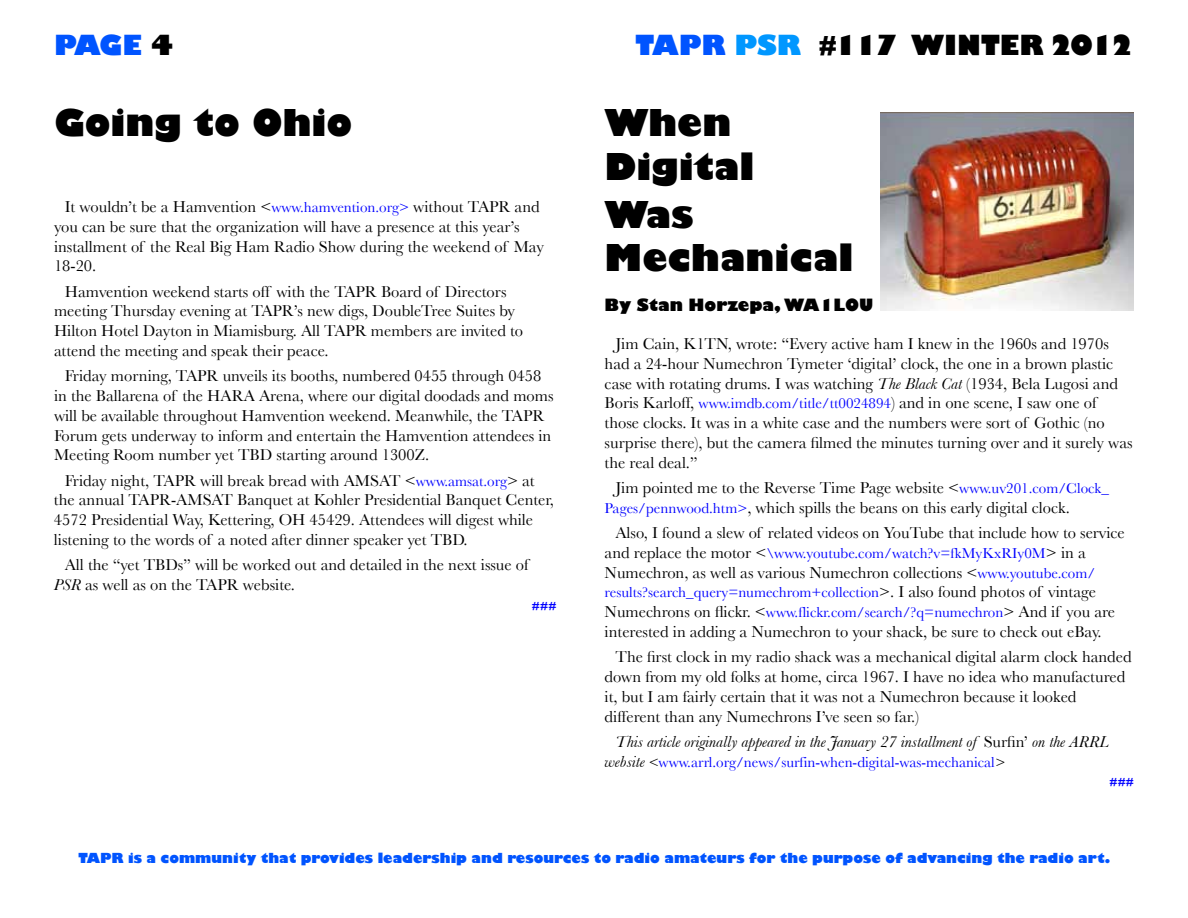
<style>
.page{position:relative;width:1188px;height:918px;background:#fff}
.page>*{position:absolute;margin:0;border:0;box-sizing:border-box;transform-origin:0 0}
.t1{font:800 36px/43.2px "Gill Sans";color:#000}
.t2{font:800 27px "Gill Sans";color:#000}
.t3{font:800 27px "Gill Sans";color:#0054ff}
.t4{font:16.5px/19.8px "Baskerville";color:#000}
.t5{font:italic 16.5px "Baskerville";color:#000}
.t6{font:800 16.5px "Gill Sans";color:#000}
.t7{font:15px/19.8px "Baskerville";color:#00f}
.t8{font:800 13.5px "Gill Sans";color:#0054ff}
.t9{font:700 12px "Baskerville";color:#00f}
.s1{color:#000}
.s2{color:#0054ff}
.s3{color:#0097ff}
.s4{font-size:15px;color:#00f}
.s5{font-style:italic}
.s6{font-size:16.5px;color:#000}
.s7{font-style:normal}
.s8{font-style:italic;font-size:16.5px;color:#000}
.s9{font-style:italic;color:#000}
</style>
<div class="page">
<img style="left:880px;top:112px;width:254px;height:199px">
<h2 class="t3" style="left:54px;top:28px;width:121px">PAGE <span class="s1">4</span></h2>
<h2 class="t2" style="left:635px;top:28px;width:500px"><span class="s2">TAPR</span> <span class="s3">PSR</span> #117 WINTER 2012</h2>
<h1 class="t1" style="left:54px;top:104px;width:300px">Going to Ohio</h1>
<p class="t4" style="left:54px;top:197px;width:492px;text-indent:11px">It wouldn’t be a Hamvention &lt;<span class="s4">www.hamvention.org&gt;</span> without TAPR and you can be sure that the organization will have a presence at this year’s installment of the Real Big Ham Radio Show during the weekend of May 18-20.</p>
<p class="t4" style="left:54px;top:281px;width:471px;text-indent:11px">Hamvention weekend starts off with the TAPR Board of Directors meeting Thursday evening at TAPR’s new digs, DoubleTree Suites by Hilton Hotel Dayton in Miamisburg. All TAPR members are invited to attend the meeting and speak their peace.</p>
<p class="t4" style="left:54px;top:366px;width:501px;text-indent:11px">Friday morning, TAPR unveils its booths, numbered 0455 through 0458 in the Ballarena of the HARA Arena, where our digital doodads and moms will be available throughout Hamvention weekend. Meanwhile, the TAPR Forum gets underway to inform and entertain the Hamvention attendees in Meeting Room number yet TBD starting around 1300Z.</p>
<p class="t4" style="left:54px;top:470px;width:501px;text-indent:11px">Friday night, TAPR will break bread with AMSAT &lt;<span class="s4">www.amsat.org</span>&gt; at the annual TAPR-AMSAT Banquet at Kohler Presidential Banquet Center, 4572 Presidential Way, Kettering, OH 45429. Attendees will digest while listening to the words of a noted after dinner speaker yet TBD.</p>
<p class="t4" style="left:54px;top:555px;width:476px;text-indent:11px">All the “yet TBDs” will be worked out and detailed in the next issue of<br><span class="s5">PSR</span> as well as on the TAPR website.</p>
<p class="t9" style="left:532px;top:599px;width:26px">###</p>
<h1 class="t1" style="left:605px;top:104px;width:152px">When<br>Digital</h1>
<h1 class="t1" style="left:605px;top:196px;width:250px">Was<br>Mechanical</h1>
<p class="t6" style="left:605px;top:295px;width:270px">By Stan Horzepa, WA1LOU</p>
<p class="t4" style="left:605px;top:334px;width:530px;text-indent:11px">Jim Cain, K1TN, wrote: “Every active ham I knew in the 1960s and 1970s had a 24-hour Numechron Tymeter ‘digital’ clock, the one in a brown plastic case with rotating drums. I was watching <span class="s5">The Black Cat</span> (1934, Bela Lugosi and Boris Karloff, <span class="s4">www.imdb.com/title/tt0024894</span>) and in one scene, I saw one of those clocks. It was in a white case and the numbers were sort of Gothic (no surprise there), but the camera filmed the minutes turning over and it surely was the real deal.”</p>
<p class="t4" style="left:605px;top:478px;width:506px;text-indent:11px">Jim pointed me to the Reverse Time Page website &lt;<span class="s4">www.uv201.com/Clock_<br>Pages/pennwood.htm&gt;</span>, which spills the beans on this early digital clock.</p>
<p class="t4" style="left:615px;top:523px;width:511px">Also, I found a slew of related videos on YouTube that include how to service</p>
<p class="t7" style="left:605px;top:543px;width:483px"><span class="s6">and replace the motor &lt;</span>\www.youtube.com/watch?v=fkMyKxRIy0M<span class="s6">&gt; in a</span></p>
<p class="t4" style="left:605px;top:562px;width:492px">Numechron, as well as various Numechron collections &lt;<span class="s4">www.youtube.com/</span></p>
<p class="t7" style="left:605px;top:582px;width:512px">results?search_query=numechrom+collection<span class="s6">&gt;. I also found photos of vintage<br>Numechrons on flickr. &lt;</span>www.flickr.com/search/?q=numechron<span class="s6">&gt; And if you are</span></p>
<p class="t4" style="left:615px;top:619px;width:518px;line-height:25.2px;text-indent:-11px">interested in adding a Numechron to your shack, be sure to check out eBay.<br>The first clock in my radio shack was a mechanical digital alarm clock handed</p>
<p class="t4" style="left:605px;top:667px;width:522px">down from my old folks at home, circa 1967. I have no idea who manufactured it, but I am fairly certain that it was not a Numechron because it looked different than any Numechrons I’ve seen so far.)</p>
<p class="t5" style="left:615px;top:732px;width:494px">This article originally appeared in the January 27 installment of <span class="s7">Surfin’</span> on the ARRL</p>
<p class="t7" style="left:605px;top:752px;width:402px"><span class="s8">website</span> <span class="s9">&lt;</span>www.arrl.org/news/surfin-when-digital-was-mechanical<span class="s9">&gt;</span></p>
<p class="t9" style="left:1109px;top:775px;width:26px">###</p>
<p class="t8" style="left:79px;top:850px;width:1033px">TAPR is a community that provides leadership and resources to radio amateurs for the purpose of advancing the radio art.</p>
</div>
